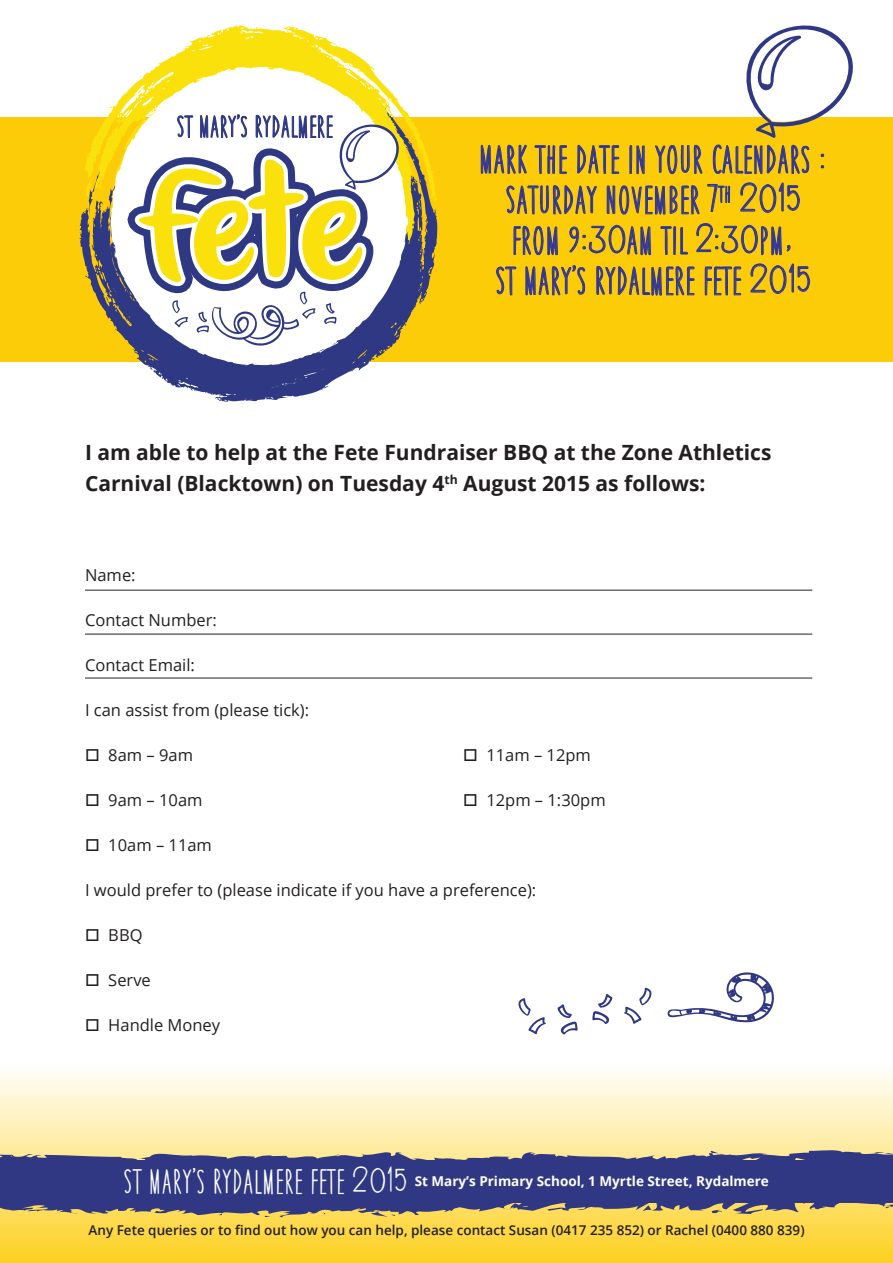
<style>
.page{position:relative;width:893px;height:1263px;background:#fff}
.page>*{position:absolute;margin:0;border:0;box-sizing:border-box;transform-origin:0 0}
.t1{font:30px/40.5px "Thin Skinned";color:#323695;text-align:center}
.t2{font:700 21px/31.5px "Open Sans";color:#231f20}
.t3{font:16.5px "Open Sans";color:#231f20}
.t4{font:600 13.5px "Open Sans";color:#231f20}
.t5{font:700 13.5px "Open Sans";color:#fff}
.s1{font-family:"Thin Skinned";font-weight:400;font-size:27px}
</style>
<div class="page">
<svg style="left:0;top:1073px;width:893px;height:190px;background:#fde893"></svg>
<div style="left:0;top:1160px;width:893px;height:42px;background:#303883"></div>
<div style="left:0;top:117px;width:893px;height:244px;background:#fdcc09"></div>
<svg style="left:481px;top:145px;width:46px;height:29px"></svg>
<svg style="left:534px;top:145px;width:33px;height:29px"></svg>
<svg style="left:577px;top:145px;width:42px;height:29px"></svg>
<svg style="left:629px;top:145px;width:16px;height:29px"></svg>
<svg style="left:655px;top:145px;width:47px;height:29px"></svg>
<svg style="left:713px;top:144px;width:96px;height:30px"></svg>
<svg style="left:821px;top:154px;width:3px;height:14px"></svg>
<svg style="left:506px;top:185px;width:91px;height:29px"></svg>
<svg style="left:607px;top:185px;width:93px;height:30px"></svg>
<svg style="left:707px;top:184px;width:23px;height:28px"></svg>
<svg style="left:740px;top:182px;width:60px;height:31px"></svg>
<svg style="left:513px;top:226px;width:45px;height:29px"></svg>
<svg style="left:569px;top:225px;width:82px;height:30px"></svg>
<svg style="left:660px;top:226px;width:28px;height:29px"></svg>
<svg style="left:696px;top:223px;width:95px;height:32px"></svg>
<svg style="left:496px;top:267px;width:20px;height:28px"></svg>
<svg style="left:525px;top:265px;width:60px;height:30px"></svg>
<svg style="left:596px;top:266px;width:99px;height:30px"></svg>
<svg style="left:705px;top:267px;width:36px;height:28px"></svg>
<svg style="left:750px;top:263px;width:60px;height:31px"></svg>
<svg style="left:80px;top:211px;width:178px;height:191px"></svg>
<svg style="left:100px;top:279px;width:178px;height:121px"></svg>
<svg style="left:162px;top:279px;width:275px;height:120px"></svg>
<svg style="left:85px;top:26px;width:352px;height:253px"></svg>
<svg style="left:110px;top:67px;width:298px;height:298px"></svg>
<svg style="left:343px;top:94px;width:4px;height:3px"></svg>
<svg style="left:214px;top:74px;width:4px;height:5px"></svg>
<svg style="left:269px;top:68px;width:7px;height:4px"></svg>
<svg style="left:110px;top:105px;width:297px;height:252px;background:#cbc8b0"></svg>
<svg style="left:746px;top:25px;width:107px;height:113px"></svg>
<svg style="left:0;top:1148px;width:893px;height:12px;background:#b7ac92"></svg>
<svg style="left:0;top:1202px;width:893px;height:15px;background:#968a6d"></svg>
<hr style="left:85px;top:590px;width:727px;height:1px;background:#231f20">
<hr style="left:85px;top:634px;width:727px;height:1px;background:#231f20">
<hr style="left:85px;top:678px;width:727px;height:1px;background:#231f20">
<svg style="left:557px;top:1004px;width:21px;height:31px"></svg>
<svg style="left:518px;top:998px;width:28px;height:36px"></svg>
<svg style="left:592px;top:994px;width:20px;height:30px"></svg>
<svg style="left:624px;top:987px;width:28px;height:37px"></svg>
<svg style="left:667px;top:972px;width:107px;height:51px"></svg>
<p class="t1" style="left:479px;top:139px;width:349px">MARK THE DATE IN YOUR CALENDARS :<br>SATURDAY NOVEMBER 7<sup>TH</sup> 2015<br>FROM 9:30AM TIL 2:30PM,<br>ST MARY’S RYDALMERE FETE 2015</p>
<p class="t2" style="left:85px;top:436px;width:688px">I am able to help at the Fete Fundraiser BBQ at the Zone Athletics<br>Carnival (Blacktown) on Tuesday 4<sup>th</sup> August 2015 as follows:</p>
<p class="t3" style="left:85px;top:564px;width:52px">Name:</p>
<p class="t3" style="left:85px;top:609px;width:133px">Contact Number:</p>
<p class="t3" style="left:85px;top:654px;width:111px">Contact Email:</p>
<p class="t3" style="left:85px;top:699px;width:226px">I can assist from (please tick):</p>
<p class="t3" style="left:85px;top:744px;width:110px">□ 8am – 9am</p>
<p class="t3" style="left:463px;top:744px;width:129px">□ 11am – 12pm</p>
<p class="t3" style="left:85px;top:789px;width:119px">□ 9am – 10am</p>
<p class="t3" style="left:463px;top:789px;width:144px">□ 12pm – 1:30pm</p>
<p class="t3" style="left:85px;top:834px;width:128px">□ 10am – 11am</p>
<p class="t3" style="left:85px;top:879px;width:453px">I would prefer to (please indicate if you have a preference):</p>
<p class="t3" style="left:85px;top:924px;width:59px">□ BBQ</p>
<p class="t3" style="left:85px;top:969px;width:67px">□ Serve</p>
<p class="t3" style="left:85px;top:1014px;width:137px">□ Handle Money</p>
<p class="t5" style="left:124px;top:1171px;width:646px"><span class="s1">ST MARY’S RYDALMERE FETE 2015</span> St Mary’s Primary School, 1 Myrtle Street, Rydalmere</p>
<p class="t4" style="left:89px;top:1221px;width:718px">Any Fete queries or to find out how you can help, please contact Susan (0417 235 852) or Rachel (0400 880 839)</p>
</div>
